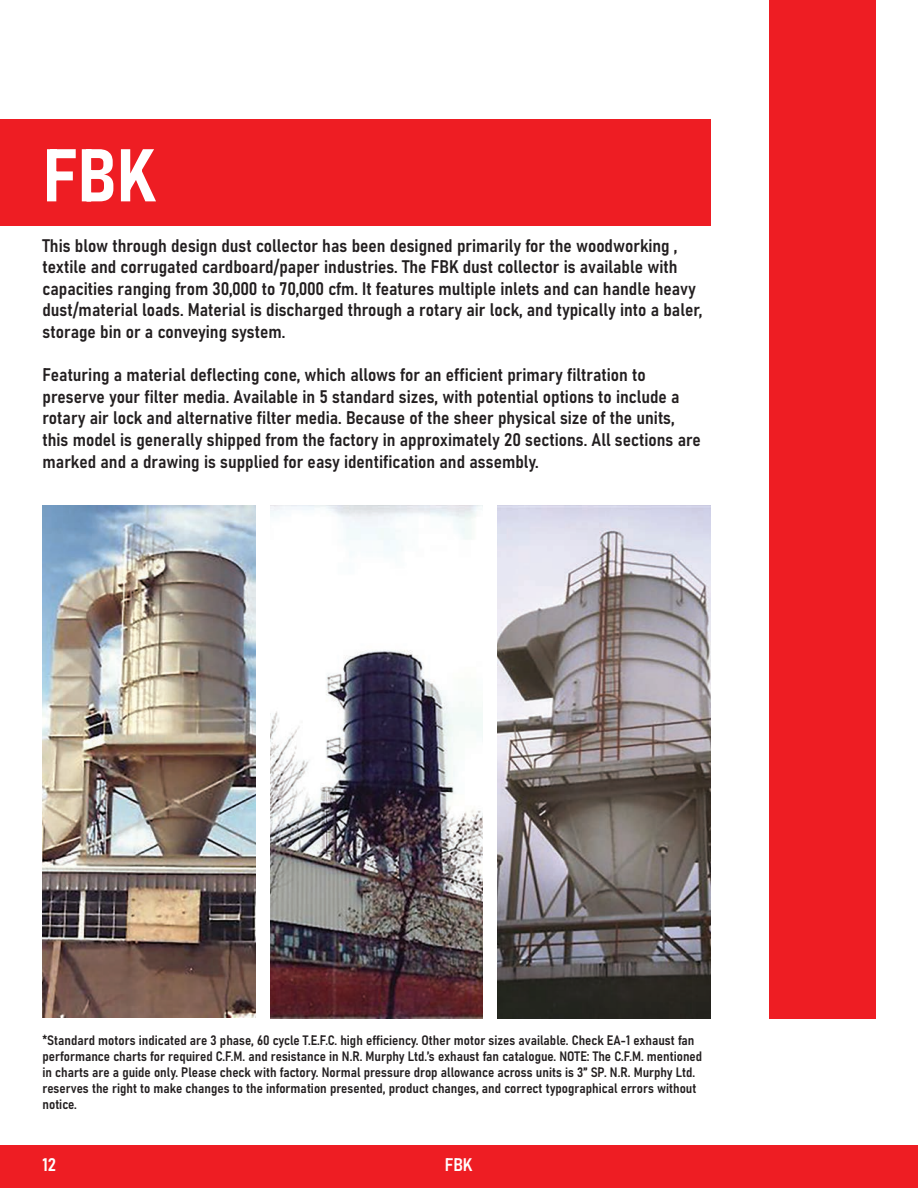
<style>
.page{position:relative;width:918px;height:1188px;background:#fff}
.page>*{position:absolute;margin:0;border:0;box-sizing:border-box;transform-origin:0 0}
.t1{font:73.5px "Bahnschrift";color:#fff}
.t2{font:18px/21.6px "Bahnschrift";color:#231f20}
.TOC_Font{font:18px "Bahnschrift";color:#fff}
.t3{font:13.5px/16.2px "Bahnschrift";color:#231f20}
</style>
<div class="page">
<div style="left:0;top:1145px;width:918px;height:43px;background:#ee1d23"></div>
<div style="left:0;top:119px;width:710px;height:106px;background:#ee1d23"></div>
<img style="left:43px;top:506px;width:212px;height:512px">
<img style="left:270px;top:506px;width:213px;height:512px">
<img style="left:497px;top:506px;width:213px;height:512px">
<div style="left:770px;top:0;width:106px;height:1018px;background:#ee1d23"></div>
<p class="t1" style="left:43px;top:120px;width:115px">FBK</p>
<p class="t2" style="left:43px;top:233px;width:661px">This blow through design dust collector has been designed primarily for the woodworking , textile and corrugated cardboard/paper industries. The FBK dust collector is available with capacities ranging from 30,000 to 70,000 cfm. It features multiple inlets and can handle heavy dust/material loads. Material is discharged through a rotary air lock, and typically into a baler, storage bin or a conveying system.</p>
<p class="t2" style="left:43px;top:363px;width:660px">Featuring a material deflecting cone, which allows for an efficient primary filtration to preserve your filter media. Available in 5 standard sizes, with potential options to include a rotary air lock and alternative filter media. Because of the sheer physical size of the units, this model is generally shipped from the factory in approximately 20 sections. All sections are marked and a drawing is supplied for easy identification and assembly.</p>
<p class="t3" style="left:43px;top:1031px;width:661px">*Standard motors indicated are 3 phase, 60 cycle T.E.F.C. high efficiency. Other motor sizes available. Check EA-1 exhaust fan performance charts for required C.F.M. and resistance in N.R. Murphy Ltd.’s exhaust fan catalogue. NOTE: The C.F.M. mentioned in charts are a guide only. Please check with factory. Normal pressure drop allowance across units is 3” SP. N.R. Murphy Ltd. reserves the right to make changes to the information presented, product changes, and correct typographical errors without notice.</p>
<p class="TOC_Font" style="left:43px;top:1151px;width:15px">12</p>
<p class="TOC_Font" style="left:445px;top:1151px;width:29px">FBK</p>
</div>
